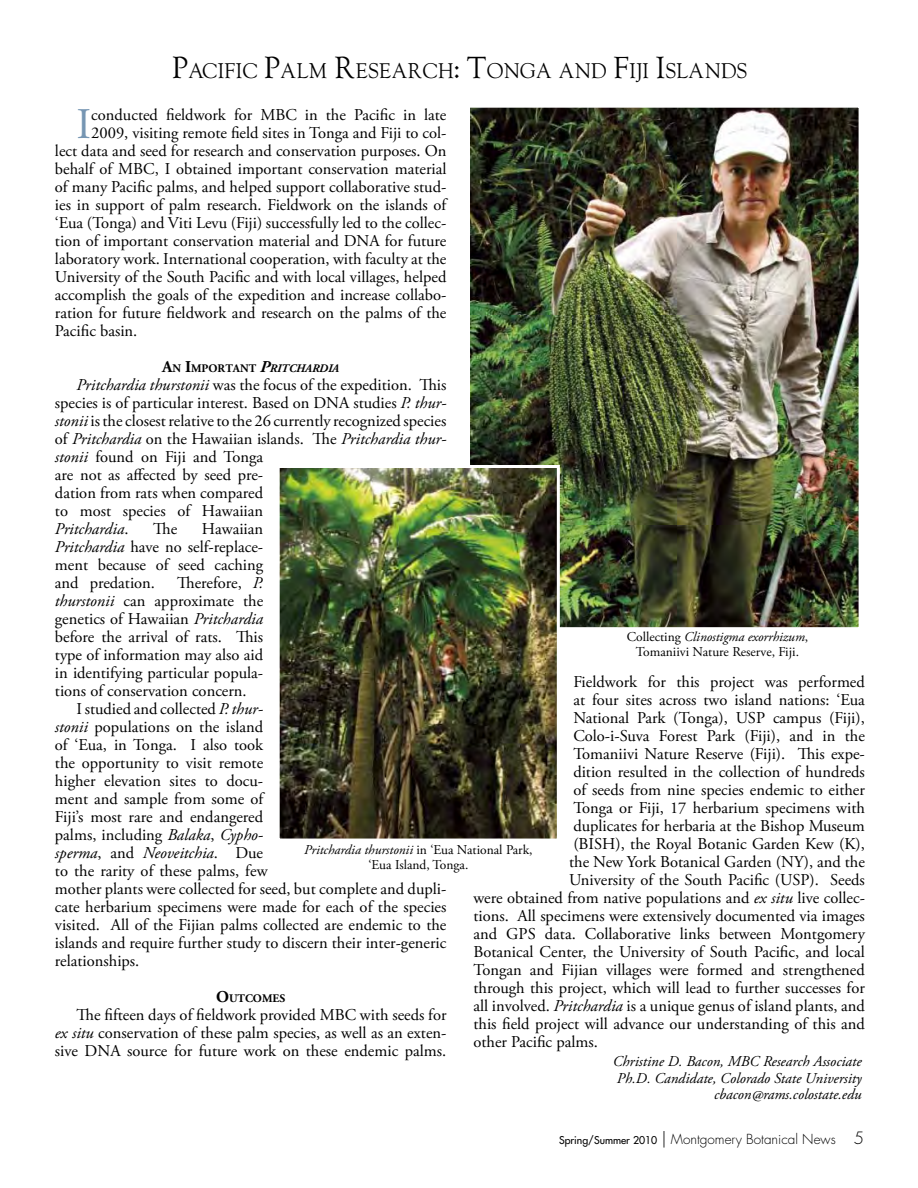
<style>
.page{position:relative;width:918px;height:1188px;background:#fff}
.page>*{position:absolute;margin:0;border:0;box-sizing:border-box;transform-origin:0 0}
.t1{font:43.65px "Adobe Garamond Pro";color:#7696b3}
.t2{font:18.9px "Goudy Old Style";color:#000}
.t3{font:16.5px/18px "Adobe Garamond Pro";color:#000;text-align:justify}
.t4{font:italic 16.5px "Adobe Garamond Pro";color:#000}
.t5{font:italic 15px/16.5px "Adobe Garamond Pro";color:#000;text-align:right}
.t6{font:13.5px/15px "Adobe Garamond Pro";color:#000;text-align:center}
.t7{font:300 13.5px "Futura";color:#000}
.t8{font:italic 700 11.55px "Adobe Garamond Pro";color:#000}
.t9{font:700 11.55px "Adobe Garamond Pro";color:#000}
.s1{font-size:27px}
.s2{font-style:normal;font-size:16.5px}
.s3{font-style:normal}
.s4{font-size:16.5px}
.s5{font-style:italic}
.s6{font-weight:400;font-size:10.5px}
</style>
<div class="page">
<img style="left:471px;top:109px;width:387px;height:517px">
<div style="left:466px;top:104px;width:397px;height:527px;border:4px solid #fff"></div>
<img style="left:281px;top:469px;width:275px;height:369px">
<div style="left:277px;top:465px;width:283px;height:377px;border:3px solid #fff"></div>
<p class="t2" style="left:172px;top:58px;width:577px"><span class="s1">P</span>ACIFIC <span class="s1">P</span>ALM <span class="s1">R</span>ESEARCH<span class="s1">: T</span>ONGA AND <span class="s1">F</span>IJI <span class="s1">I</span>SLANDS</p>
<h1 class="t1" style="left:77px;top:98px;width:16px">I</h1>
<p class="t3" style="left:91px;top:106px;width:357px">conducted fieldwork for MBC in the Pacific in late</p>
<p class="t3" style="left:91px;top:124px;width:357px">2009, visiting remote field sites in Tonga and Fiji to col-</p>
<p class="t3" style="left:55px;top:142px;width:393px">lect data and seed for research and conservation purposes. On</p>
<p class="t3" style="left:55px;top:160px;width:393px">behalf of MBC, I obtained important conservation material</p>
<p class="t3" style="left:55px;top:178px;width:393px">of many Pacific palms, and helped support collaborative stud-</p>
<p class="t3" style="left:55px;top:196px;width:393px">ies in support of palm research. Fieldwork on the islands of</p>
<p class="t3" style="left:55px;top:214px;width:393px">‘Eua (Tonga) and Viti Levu (Fiji) successfully led to the collec-</p>
<p class="t3" style="left:55px;top:232px;width:393px">tion of important conservation material and DNA for future</p>
<p class="t3" style="left:55px;top:250px;width:393px">laboratory work. International cooperation, with faculty at the</p>
<p class="t3" style="left:55px;top:268px;width:393px">University of the South Pacific and with local villages, helped</p>
<p class="t3" style="left:55px;top:286px;width:393px">accomplish the goals of the expedition and increase collabo-</p>
<p class="t3" style="left:55px;top:304px;width:393px">ration for future fieldwork and research on the palms of the</p>
<p class="t3" style="left:55px;top:322px;width:84px">Pacific basin.</p>
<p class="t8" style="left:162px;top:362px;width:178px"><span class="s2">A</span><span class="s3">N</span> <span class="s2">I</span><span class="s3">MPORTANT</span> <span class="s4">P</span>RITCHARDIA</p>
<p class="t3" style="left:55px;top:376px;width:393px;text-align:left;text-indent:22px"><span class="s5">Pritchardia thurstonii</span> was the focus of the expedition. This species is of particular interest. Based on DNA studies <span class="s5">P. thur&shy;stonii</span> is the closest relative to the 26 currently recognized species of <span class="s5">Pritchardia</span> on the Hawaiian islands. The <span class="s5">Pritchardia thur&shy;stonii</span> found on Fiji and Tonga<br>are not as affected by seed pre-<br>dation from rats when compared<br>to most species of Hawaiian<br><span class="s5">Pritchardia</span>.</p>
<p class="t3" style="left:153px;top:520px;width:26px">The</p>
<p class="t3" style="left:55px;top:520px;width:210px;text-indent:147px">Hawaiian <span class="s5">Pritchardia</span> have no self-replace&shy;ment because of seed caching and predation.</p>
<p class="t3" style="left:177px;top:574px;width:88px">Therefore, <span class="s5">P.</span></p>
<p class="t3" style="left:55px;top:592px;width:210px"><span class="s5">thurstonii</span> can approximate the</p>
<p class="t3" style="left:55px;top:610px;width:210px">genetics of Hawaiian <span class="s5">Pritchardia</span></p>
<p class="t3" style="left:55px;top:628px;width:210px">before the arrival of rats. This</p>
<p class="t3" style="left:55px;top:646px;width:210px">type of information may also aid</p>
<p class="t3" style="left:55px;top:664px;width:210px">in identifying particular popula-</p>
<p class="t3" style="left:55px;top:682px;width:193px">tions of conservation concern.</p>
<p class="t3" style="left:77px;top:700px;width:188px">I studied and collected <span class="s5">P. thur-</span></p>
<p class="t3" style="left:55px;top:718px;width:210px"><span class="s5">stonii</span> populations on the island</p>
<p class="t3" style="left:55px;top:736px;width:210px">of ‘Eua, in Tonga. I also took</p>
<p class="t3" style="left:55px;top:754px;width:210px">the opportunity to visit remote</p>
<p class="t3" style="left:55px;top:773px;width:210px">higher elevation sites to docu-</p>
<p class="t3" style="left:55px;top:791px;width:210px">ment and sample from some of</p>
<p class="t3" style="left:55px;top:809px;width:210px">Fiji’s most rare and endangered</p>
<p class="t3" style="left:55px;top:827px;width:210px">palms, including <span class="s5">Balaka</span>, <span class="s5">Cypho-</span></p>
<p class="t4" style="left:55px;top:843px;width:210px">sperma<span class="s3">, and</span> Neoveitchia<span class="s3">. Due</span></p>
<p class="t3" style="left:55px;top:863px;width:214px">to the rarity of these palms, few</p>
<p class="t3" style="left:55px;top:881px;width:393px">mother plants were collected for seed, but complete and dupli-</p>
<p class="t3" style="left:55px;top:899px;width:393px">cate herbarium specimens were made for each of the species</p>
<p class="t3" style="left:55px;top:917px;width:393px">visited. All of the Fijian palms collected are endemic to the</p>
<p class="t3" style="left:55px;top:935px;width:393px">islands and require further study to discern their inter-generic</p>
<p class="t3" style="left:55px;top:953px;width:86px">relationships.</p>
<p class="t9" style="left:216px;top:992px;width:70px"><span class="s4">O</span>UTCOMES</p>
<p class="t3" style="left:55px;top:1006px;width:393px;text-indent:22px">The fifteen days of fieldwork provided MBC with seeds for <span class="s5">ex situ</span> conservation of these palm species, as well as an exten&shy;sive DNA source for future work on these endemic palms.</p>
<p class="t6" style="left:627px;top:630px;width:183px">Collecting <span class="s5">Clinostigma exorrhizum</span>,<br>Tomaniivi Nature Reserve, Fiji.</p>
<p class="t3" style="left:573px;top:673px;width:293px">Fieldwork for this project was performed</p>
<p class="t3" style="left:573px;top:691px;width:293px">at four sites across two island nations: ‘Eua</p>
<p class="t3" style="left:573px;top:709px;width:293px">National Park (Tonga), USP campus (Fiji),</p>
<p class="t3" style="left:573px;top:727px;width:293px">Colo-i-Suva Forest Park (Fiji), and in the</p>
<p class="t3" style="left:573px;top:745px;width:293px">Tomaniivi Nature Reserve (Fiji). This expe-</p>
<p class="t3" style="left:573px;top:763px;width:293px">dition resulted in the collection of hundreds</p>
<p class="t3" style="left:573px;top:781px;width:293px">of seeds from nine species endemic to either</p>
<p class="t3" style="left:573px;top:799px;width:293px">Tonga or Fiji, 17 herbarium specimens with</p>
<p class="t3" style="left:573px;top:817px;width:293px">duplicates for herbaria at the Bishop Museum</p>
<p class="t3" style="left:573px;top:835px;width:293px">(BISH), the Royal Botanic Garden Kew (K),</p>
<p class="t3" style="left:569px;top:853px;width:297px">the New York Botanical Garden (NY), and the</p>
<p class="t3" style="left:569px;top:871px;width:297px">University of the South Pacific (USP). Seeds</p>
<p class="t3" style="left:473px;top:889px;width:393px">were obtained from native populations and <span class="s5">ex situ</span> live collec-</p>
<p class="t3" style="left:473px;top:907px;width:393px">tions. All specimens were extensively documented via images</p>
<p class="t3" style="left:473px;top:925px;width:393px">and GPS data. Collaborative links between Montgomery</p>
<p class="t3" style="left:473px;top:943px;width:393px">Botanical Center, the University of South Pacific, and local</p>
<p class="t3" style="left:473px;top:961px;width:393px">Tongan and Fijian villages were formed and strengthened</p>
<p class="t3" style="left:473px;top:979px;width:393px">through this project, which will lead to further successes for</p>
<p class="t3" style="left:473px;top:997px;width:393px">all involved. <span class="s5">Pritchardia</span> is a unique genus of island plants, and</p>
<p class="t3" style="left:473px;top:1015px;width:393px">this field project will advance our understanding of this and</p>
<p class="t3" style="left:473px;top:1033px;width:126px">other Pacific palms.</p>
<p class="t6" style="left:304px;top:843px;width:230px"><span class="s5">Pritchardia thurstonii</span> in ‘Eua National Park, ‘Eua Island, Tonga.</p>
<p class="t5" style="left:613px;top:1054px;width:250px">Christine D. Bacon, MBC Research Associate<br>Ph.D. Candidate, Colorado State University cbacon@rams.colostate.edu</p>
<p class="t7" style="left:559px;top:1131px;width:306px"><span class="s6">Spring/Summer 2010</span> <span class="s4">|</span> Montgomery Botanical News <span class="s4">5</span></p>
</div>
